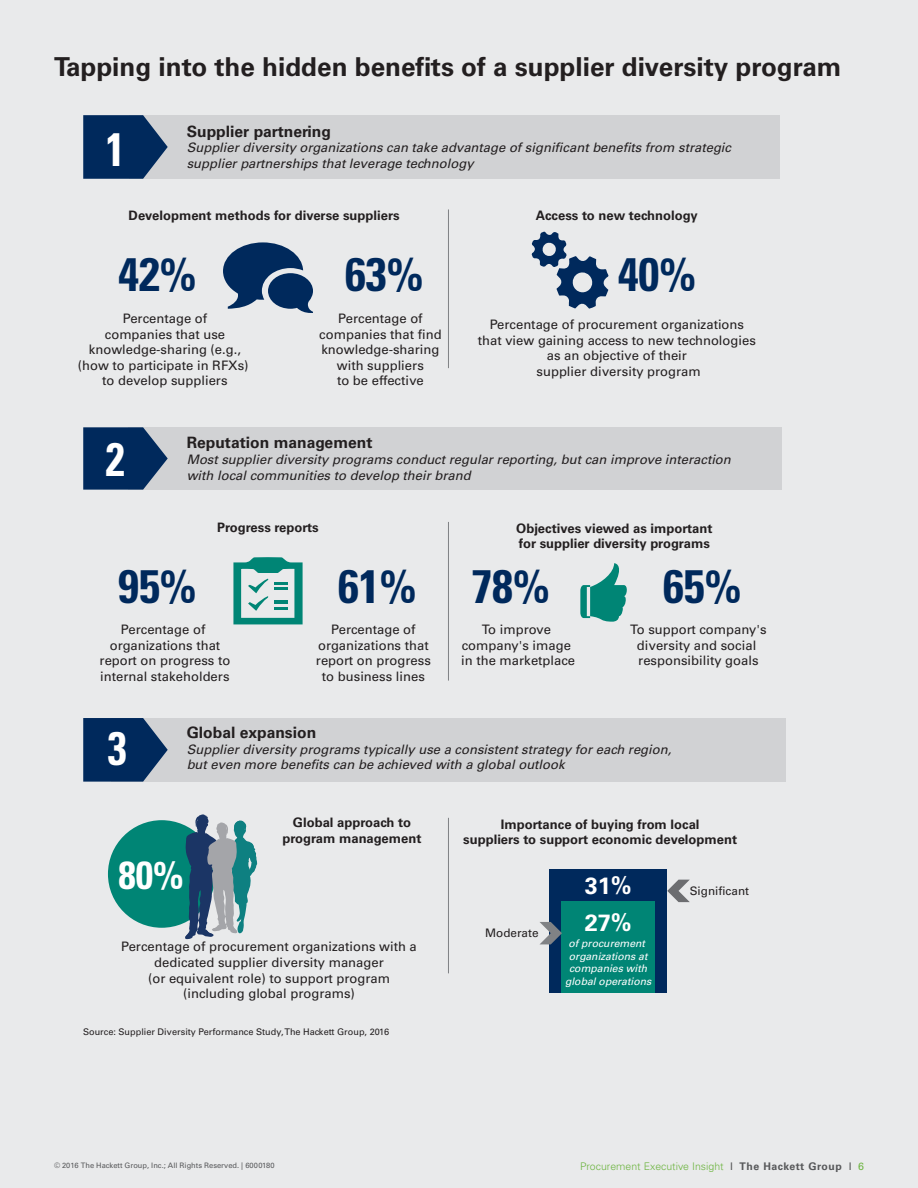
<style>
.page{position:relative;width:918px;height:1188px;background:#e9eaeb}
.page>*{position:absolute;margin:0;border:0;box-sizing:border-box;transform-origin:0 0}
.t1{font:700 condensed 46.95px "Univers LT Std";color:#00295c}
.t2{font:700 condensed 46.95px "Univers LT Std";color:#fff;scale:.91 1}
.t3{font:700 condensed 39.15px "Univers LT Std";color:#fff}
.t4{font:700 26.1px "Univers LT Std";color:#231f20}
.t5{font:700 23.55px "Univers LT Std";color:#fff}
.t6{font:700 15.6px "Univers LT Std";color:#231f20}
.t7{font:13.05px/15.6px "Univers LT Std";color:#231f20;text-align:center}
.t8{font:italic 13.05px/15.6px "Univers LT Std";color:#231f20}
.t9{font:700 13.05px/15.6px "Univers LT Std";color:#231f20;text-align:center}
.t10{font:11.7px "Univers LT Std";color:#231f20}
.t11{font:italic 10.5px/12.5px "Univers LT Std";color:#fff;text-align:center}
.t12{font:300 10.5px "Univers LT Std";color:#6cb43f}
.t13{font:9.15px "Univers LT Std";color:#231f20}
.t14{font:7.5px "Univers LT Std";color:#57585a}
.s1{font-weight:400;color:#57585a}
.s2{font-weight:700;color:#57585a}
.s3{font-weight:400}
</style>
<div class="page">
<svg style="left:233px;top:557px;width:70px;height:67px"></svg>
<hr style="left:274px;top:587px;width:14px;height:3px;background:#008575">
<hr style="left:274px;top:600px;width:14px;height:4px;background:#008575">
<hr style="left:274px;top:607px;width:14px;height:3px;background:#008575">
<svg style="left:580px;top:563px;width:47px;height:59px"></svg>
<svg style="left:531px;top:232px;width:78px;height:77px"></svg>
<div style="left:130px;top:115px;width:650px;height:64px;background:#d1d2d4"></div>
<svg style="left:83px;top:115px;width:85px;height:64px;background:#20436e"></svg>
<div style="left:128px;top:427px;width:653px;height:63px;background:#d1d2d4"></div>
<svg style="left:83px;top:427px;width:85px;height:63px;background:#21446f"></svg>
<hr style="left:448px;top:209px;width:1px;height:159px;background:#808285">
<hr style="left:448px;top:522px;width:1px;height:159px;background:#808285">
<svg style="left:223px;top:242px;width:90px;height:71px"></svg>
<div style="left:108px;top:820px;width:108px;height:108px;background:#008575;border-radius:50%"></div>
<div style="left:550px;top:869px;width:117px;height:124px;background:#00295c"></div>
<div style="left:561px;top:901px;width:94px;height:92px;background:#008575"></div>
<svg style="left:540px;top:922px;width:22px;height:22px"></svg>
<svg style="left:667px;top:880px;width:23px;height:22px"></svg>
<svg style="left:185px;top:814px;width:72px;height:126px"></svg>
<div style="left:111px;top:718px;width:675px;height:64px;background:#d1d2d4"></div>
<hr style="left:448px;top:818px;width:1px;height:155px;background:#808285">
<svg style="left:83px;top:718px;width:85px;height:64px;background:#20436e"></svg>
<h3 class="t4" style="left:54px;top:51px;width:789px">Tapping into the hidden benefits of a supplier diversity program</h3>
<h1 class="t2" style="left:106px;top:120px;width:22px">1</h1>
<p class="t6" style="left:187px;top:122px;width:146px">Supplier partnering</p>
<p class="t8" style="left:187px;top:140px;width:546px">Supplier diversity organizations can take advantage of significant benefits from strategic supplier partnerships that leverage technology</p>
<p class="t9" style="left:129px;top:208px;width:272px">Development methods for diverse suppliers</p>
<p class="t9" style="left:536px;top:208px;width:163px">Access to new technology</p>
<h1 class="t1" style="left:118px;top:246px;width:80px">42%</h1>
<h1 class="t1" style="left:345px;top:246px;width:80px">63%</h1>
<h1 class="t1" style="left:618px;top:246px;width:80px">40%</h1>
<p class="t7" style="left:78px;top:311px;width:172px">Percentage of<br>companies that use knowledge-sharing (e.g., (how to participate in RFXs) to develop suppliers</p>
<p class="t7" style="left:319px;top:311px;width:124px">Percentage of companies that find knowledge-sharing with suppliers<br>to be effective</p>
<p class="t7" style="left:478px;top:317px;width:280px">Percentage of procurement organizations that view gaining access to new technologies as an objective of their<br>supplier diversity program</p>
<h1 class="t2" style="left:106px;top:430px;width:22px">2</h1>
<p class="t6" style="left:187px;top:434px;width:187px">Reputation management</p>
<p class="t8" style="left:187px;top:452px;width:546px">Most supplier diversity programs conduct regular reporting, but can improve interaction with local communities to develop their brand</p>
<p class="t9" style="left:217px;top:519px;width:103px">Progress reports</p>
<p class="t9" style="left:516px;top:520px;width:198px;text-align:left">Objectives viewed as important for supplier diversity programs</p>
<h1 class="t1" style="left:118px;top:557px;width:80px">95%</h1>
<h1 class="t1" style="left:338px;top:557px;width:80px">61%</h1>
<p class="t7" style="left:100px;top:622px;width:132px">Percentage of organizations that report on progress to internal stakeholders</p>
<p class="t7" style="left:316px;top:622px;width:116px">Percentage of organizations that report on progress to business lines</p>
<h1 class="t1" style="left:471px;top:557px;width:80px">78%</h1>
<h1 class="t1" style="left:663px;top:557px;width:80px">65%</h1>
<p class="t7" style="left:461px;top:622px;width:116px">To improve company's image in the marketplace</p>
<p class="t7" style="left:630px;top:622px;width:138px">To support company's diversity and social responsibility goals</p>
<h1 class="t2" style="left:108px;top:720px;width:22px">3</h1>
<p class="t6" style="left:187px;top:723px;width:131px">Global expansion</p>
<p class="t8" style="left:187px;top:741px;width:486px">Supplier diversity programs typically use a consistent strategy for each region,</p>
<p class="t8" style="left:187px;top:757px;width:380px">but even more benefits can be achieved with a global outlook</p>
<p class="t9" style="left:282px;top:815px;width:141px">Global approach to program management</p>
<p class="t9" style="left:463px;top:816px;width:275px">Importance of buying from local<br>suppliers to support economic development</p>
<h2 class="t3" style="left:118px;top:851px;width:67px">80%</h2>
<p class="t7" style="left:121px;top:939px;width:297px">Percentage of procurement organizations with a dedicated supplier diversity manager<br>(or equivalent role) to support program (including global programs)</p>
<p class="t13" style="left:83px;top:1027px;width:308px">Source: Supplier Diversity Performance Study, The Hackett Group, 2016</p>
<p class="t10" style="left:485px;top:926px;width:55px">Moderate</p>
<h3 class="t5" style="left:585px;top:872px;width:48px">31%</h3>
<h3 class="t5" style="left:585px;top:908px;width:48px">27%</h3>
<p class="t11" style="left:565px;top:937px;width:88px">of procurement organizations at companies with global operations</p>
<p class="t10" style="left:690px;top:884px;width:61px">Significant</p>
<p class="t14" style="left:54px;top:1161px;width:222px">© 2016 The Hackett Group, Inc.; All Rights Reserved. | 6000180</p>
<p class="t12" style="left:580px;top:1160px;width:285px">Procurement Executive Insight <span class="s1">I</span> <span class="s2">The Hackett Group</span> <span class="s1">I</span> <span class="s3">6</span></p>
</div>
